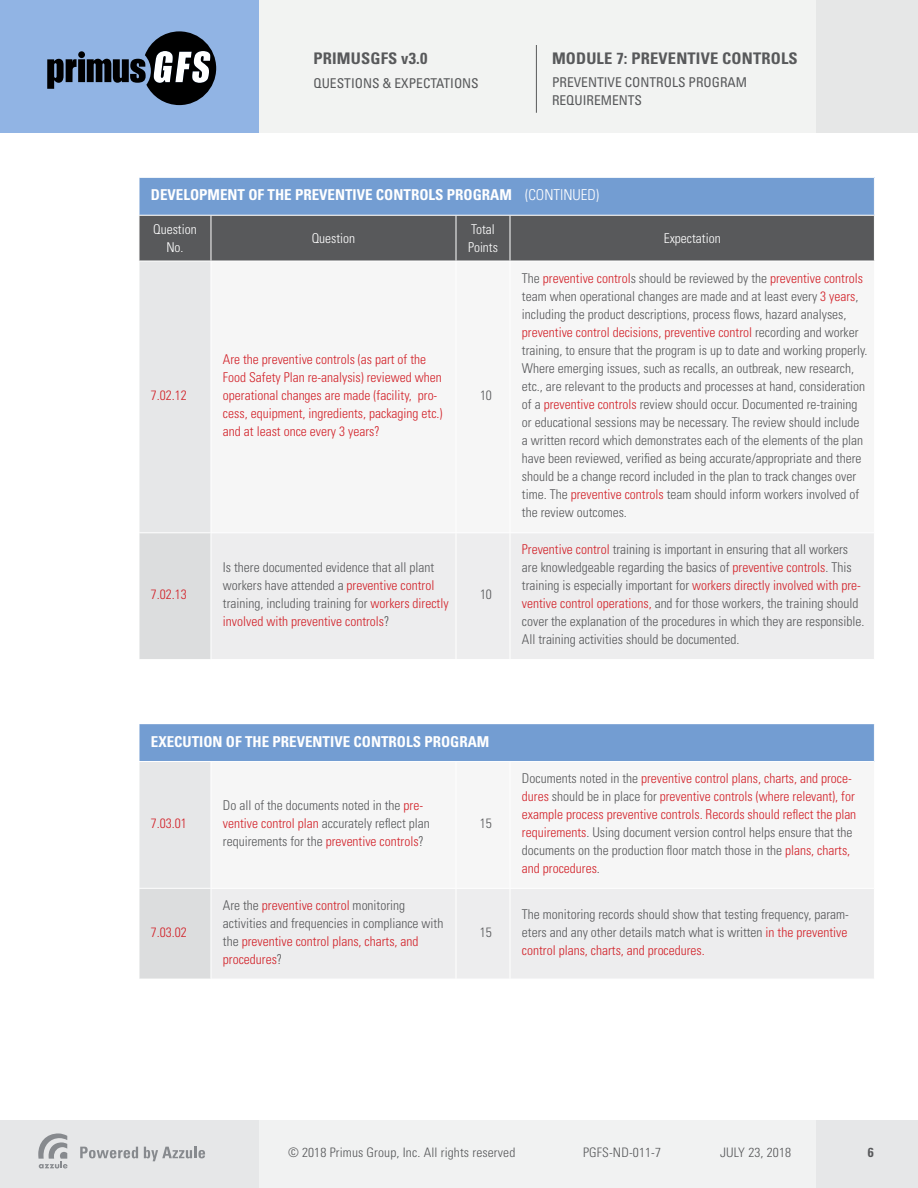
<style>
.page{position:relative;width:918px;height:1188px;background:#fff}
.page>*{position:absolute;margin:0;border:0;box-sizing:border-box;transform-origin:0 0}
.t1{font:700 condensed 16.05px "Univers LT Std";letter-spacing:.01em;color:#58595b}
.t2{font:700 condensed 15px "Univers LT Std";color:#fff}
.t3{font:300 condensed 13.5px/18px "Univers LT Std";color:#58595b}
.t4{font:300 condensed 13.5px/18px "Univers LT Std";color:#d2232a}
.t5{font:condensed 13.5px/18px "Univers LT Std";color:#58595b}
.t6{font:300 condensed 13.5px/18px "Univers LT Std";color:#fff;text-align:center}
.t7{font:300 condensed 13.05px "Univers LT Std";letter-spacing:.01em;color:#58595b}
.t8{font:700 condensed 13.05px "Univers LT Std";color:#58595b}
.s1{font-weight:300}
.s2{color:#d2232a}
.s3{color:#58595b}
</style>
<div class="page">
<div style="left:0;top:0;width:918px;height:132px;background:#f2f3f2"></div>
<div style="left:816px;top:0;width:102px;height:132px;background:#e6e7e7"></div>
<div style="left:0;top:0;width:259px;height:133px;background:#91b4e4"></div>
<svg style="left:47px;top:59px;width:30px;height:30px"></svg>
<div style="left:78px;top:59px;width:7px;height:23px;background:#000"></div>
<div style="left:78px;top:51px;width:7px;height:7px;background:#000;border-radius:50%"></div>
<svg style="left:87px;top:31px;width:129px;height:74px"></svg>
<div style="left:0;top:1120px;width:918px;height:68px;background:#f1f2f2"></div>
<div style="left:816px;top:1120px;width:102px;height:68px;background:#e6e7e8"></div>
<div style="left:0;top:1120px;width:259px;height:68px;background:#e6e7e8"></div>
<svg style="left:80px;top:1147px;width:58px;height:11px"></svg>
<svg style="left:144px;top:1147px;width:61px;height:14px"></svg>
<svg style="left:38px;top:1133px;width:30px;height:35px"></svg>
<hr style="left:536px;top:45px;width:1px;height:68px;background:#58595b">
<div style="left:139px;top:177px;width:735px;height:38px;background:#739dd2"></div>
<div style="left:140px;top:216px;width:734px;height:45px;background:#58595b"></div>
<div style="left:139px;top:261px;width:72px;height:272px;background:#e6e7e8"></div>
<div style="left:139px;top:533px;width:72px;height:127px;background:#dcddde"></div>
<div style="left:212px;top:533px;width:662px;height:126px;background:#ededee"></div>
<hr style="left:139px;top:177px;width:72px;height:1px;background:#fff">
<hr style="left:139px;top:178px;width:1px;height:37px;background:#fff">
<hr style="left:211px;top:177px;width:245px;height:1px;background:#fff">
<hr style="left:456px;top:177px;width:54px;height:1px;background:#fff">
<hr style="left:510px;top:177px;width:365px;height:1px;background:#fff">
<hr style="left:211px;top:216px;width:1px;height:45px;background:#fff">
<hr style="left:456px;top:216px;width:1px;height:45px;background:#fff">
<hr style="left:510px;top:216px;width:1px;height:45px;background:#fff">
<hr style="left:139px;top:261px;width:72px;height:1px;background:#fff">
<hr style="left:139px;top:261px;width:1px;height:271px;background:#fff">
<hr style="left:139px;top:532px;width:72px;height:1px;background:#fff">
<hr style="left:139px;top:533px;width:1px;height:126px;background:#fff">
<hr style="left:456px;top:533px;width:1px;height:126px;background:#fff">
<hr style="left:510px;top:533px;width:1px;height:126px;background:#fff">
<hr style="left:139px;top:659px;width:72px;height:1px;background:#fff">
<div style="left:139px;top:724px;width:735px;height:38px;background:#739dd2"></div>
<div style="left:139px;top:762px;width:72px;height:126px;background:#e6e7e8"></div>
<div style="left:139px;top:888px;width:72px;height:91px;background:#dcddde"></div>
<div style="left:212px;top:889px;width:662px;height:90px;background:#ededee"></div>
<hr style="left:139px;top:724px;width:1px;height:37px;background:#fff">
<hr style="left:139px;top:761px;width:72px;height:1px;background:#fff">
<hr style="left:139px;top:762px;width:1px;height:126px;background:#fff">
<hr style="left:211px;top:761px;width:245px;height:1px;background:#fff">
<hr style="left:456px;top:761px;width:54px;height:1px;background:#fff">
<hr style="left:510px;top:761px;width:365px;height:1px;background:#fff">
<hr style="left:139px;top:888px;width:72px;height:1px;background:#fff">
<hr style="left:139px;top:889px;width:1px;height:90px;background:#fff">
<hr style="left:456px;top:889px;width:1px;height:90px;background:#fff">
<hr style="left:510px;top:889px;width:1px;height:90px;background:#fff">
<p class="t1" style="left:314px;top:49px;width:115px">PRIMUSGFS v3.0</p>
<p class="t5" style="left:314px;top:74px;width:167px">QUESTIONS &amp; EXPECTATIONS</p>
<p class="t1" style="left:552px;top:49px;width:247px">MODULE 7: PREVENTIVE CONTROLS</p>
<p class="t5" style="left:552px;top:73px;width:197px">PREVENTIVE CONTROLS PROGRAM<br>REQUIREMENTS</p>
<p class="t2" style="left:151px;top:186px;width:450px">DEVELOPMENT OF THE PREVENTIVE CONTROLS PROGRAM <span class="s1">(CONTINUED)</span></p>
<p class="t6" style="left:153px;top:220px;width:45px">Question<br>No.</p>
<p class="t6" style="left:312px;top:229px;width:45px">Question</p>
<p class="t6" style="left:468px;top:220px;width:31px;text-align:left">Total<br>Points</p>
<p class="t6" style="left:664px;top:229px;width:58px">Expectation</p>
<p class="t4" style="left:151px;top:387px;width:37px">7.02.12</p>
<p class="t4" style="left:151px;top:586px;width:37px">7.02.13</p>
<p class="t4" style="left:223px;top:351px;width:221px">Are the preventive controls (as part of the Food Safety Plan re-analysis) reviewed when operational changes are made (facility, pro&shy;cess, equipment, ingredients, packaging etc.) and at least once every 3 years?</p>
<p class="t3" style="left:223px;top:559px;width:227px">Is there documented evidence that all plant workers have attended a <span class="s2">preventive control </span>training, including training for <span class="s2">workers directly involved with preventive controls</span>?</p>
<p class="t3" style="left:480px;top:387px;width:13px">10</p>
<p class="t3" style="left:480px;top:586px;width:13px">10</p>
<p class="t3" style="left:522px;top:269px;width:347px">The <span class="s2">preventive control</span>s should be reviewed by the <span class="s2">preventive controls </span>team when operational changes are made and at least every <span class="s2">3 years</span>, including the product descriptions, process flows, hazard analyses, <span class="s2">preventive control decisions, preventive control</span> recording and worker training, to ensure that the program is up to date and working properly.<br>Where emerging issues, such as recalls, an outbreak, new research, etc., are relevant to the products and processes at hand, consideration of a <span class="s2">preventive controls</span> review should occur. Documented re-training or educational sessions may be necessary. The review should include a written record which demonstrates each of the elements of the plan have been reviewed, verified as being accurate/appropriate and there should be a change record included in the plan to track changes over time. The <span class="s2">preventive controls</span> team should inform workers involved of the review outcomes.</p>
<p class="t3" style="left:522px;top:541px;width:344px"><span class="s2">Preventive control</span> training is important in ensuring that all workers are knowledgeable regarding the basics of <span class="s2">preventive controls</span>. This training is especially important for <span class="s2">workers directly involved with pre&shy;ventive control operations,</span> and for those workers, the training should cover the explanation of the procedures in which they are responsible.<br>All training activities should be documented.</p>
<p class="t2" style="left:151px;top:732px;width:340px">EXECUTION OF THE PREVENTIVE CONTROLS PROGRAM</p>
<p class="t4" style="left:151px;top:815px;width:37px">7.03.01</p>
<p class="t4" style="left:151px;top:923px;width:37px">7.03.02</p>
<p class="t3" style="left:223px;top:797px;width:208px">Do all of the documents noted in the <span class="s2">pre&shy;ventive control plan</span> accurately reflect plan requirements for the <span class="s2">preventive controls</span>?</p>
<p class="t3" style="left:223px;top:896px;width:222px">Are the <span class="s2">preventive control</span> monitoring activities and frequencies in compliance with the <span class="s2">preventive control plans, charts, and procedures</span>?</p>
<p class="t3" style="left:480px;top:815px;width:13px">15</p>
<p class="t3" style="left:480px;top:923px;width:13px">15</p>
<p class="t4" style="left:522px;top:770px;width:336px"><span class="s3">Documents noted in the</span> preventive control plans, charts, and proce&shy;dures <span class="s3">should be in place for</span> preventive controls (where relevant), for example process preventive controls. Records should reflect the plan requirements<span class="s3">. Using document version control helps ensure that the documents on the production floor match those in the</span> plans, charts, and procedures<span class="s3">.</span></p>
<p class="t3" style="left:522px;top:905px;width:328px;text-align:justify">The monitoring records should show that testing frequency, param&shy;eters and any other details match what is written <span class="s2">in the preventive control plans, charts, and procedures.</span></p>
<p class="t7" style="left:288px;top:1145px;width:229px">© 2018 Primus Group, Inc. All rights reserved</p>
<p class="t7" style="left:583px;top:1145px;width:80px">PGFS-ND-011-7</p>
<p class="t7" style="left:720px;top:1145px;width:73px">JULY 23, 2018</p>
<p class="t8" style="left:868px;top:1145px;width:7px">6</p>
</div>
